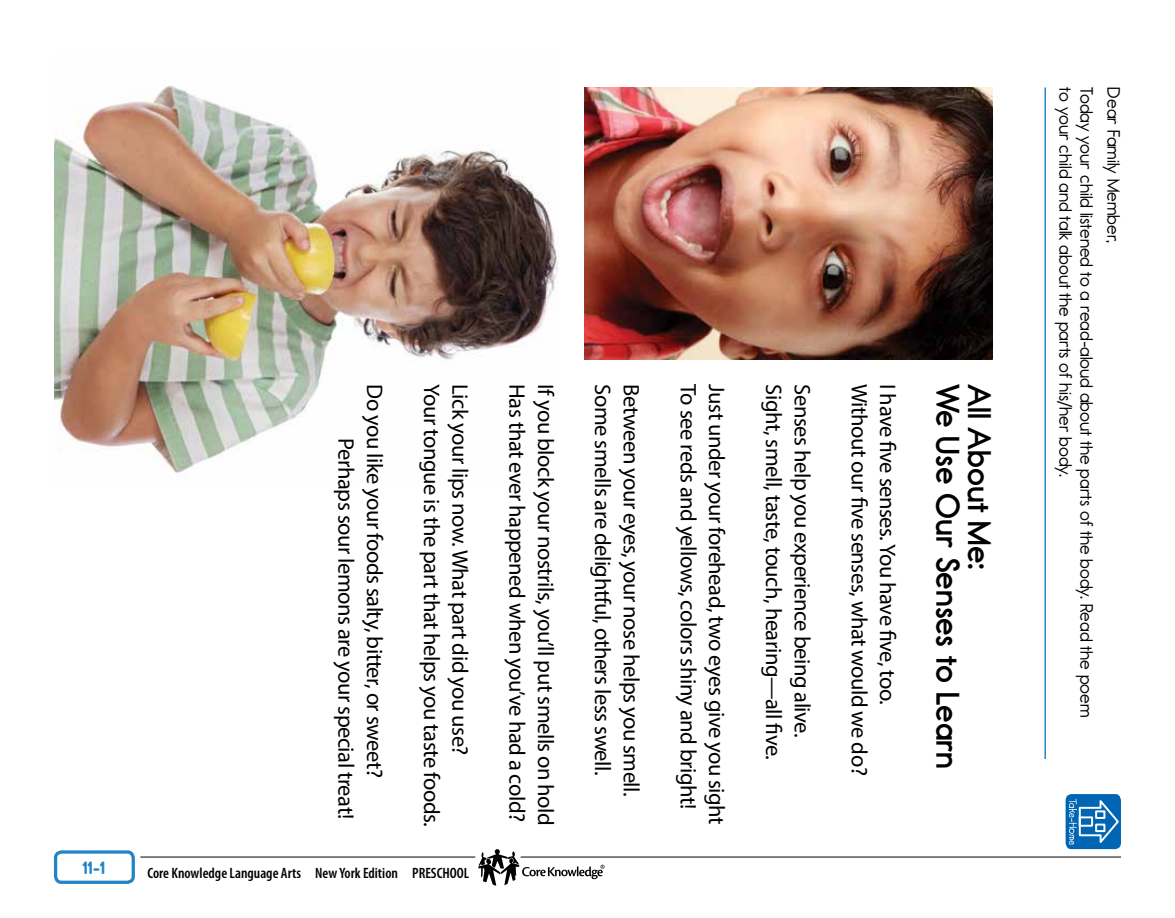
<style>
.page{position:relative;width:1175px;height:918px;background:#fff}
.page>*{position:absolute;margin:0;border:0;box-sizing:border-box;transform-origin:0 0}
.t1{font:700 33px "Report School Rg";color:#000}
.t2{font:22.5px "Myriad Pro";letter-spacing:-.02em;color:#000}
.t3{font:700 19.8px "Report";color:#2484c6}
.t4{font:18px "Report School Rg";color:#000}
.t5{font:600 condensed 15px "Myriad Pro";color:#000}
</style>
<div class="page">
<img style="left:54px;top:85px;width:504px;height:388px">
<hr style="left:1044px;top:87px;width:2px;height:672px;background:#2484c6">
<img style="left:585px;top:87px;width:407px;height:273px">
<div style="left:1065px;top:794px;width:55px;height:55px;background:#0066b3;border-radius:6px"></div>
<svg style="left:1068px;top:796px;width:52px;height:49px"></svg>
<hr style="left:140px;top:857px;width:335px;height:1px;background:#000">
<hr style="left:520px;top:857px;width:601px;height:1px;background:#000">
<svg style="left:478px;top:849px;width:126px;height:37px"></svg>
<div style="left:54px;top:850px;width:81px;height:34px;border:3px solid #2484c6;border-radius:6px"></div>
<p class="t3" style="left:83px;top:857px;width:24px">11-1</p>
<p class="t2" style="left:388px;top:384px;width:395px;rotate:90deg">Do you like your foods salty, bitter, or sweet?</p>
<p class="t2" style="left:445px;top:384px;width:444px;rotate:90deg">Your tongue is the part that helps you taste foods.</p>
<p class="t2" style="left:474px;top:384px;width:373px;rotate:90deg">Lick your lips now. What part did you use?</p>
<p class="t2" style="left:531px;top:384px;width:439px;rotate:90deg">Has that ever happened when you’ve had a cold?</p>
<p class="t2" style="left:559px;top:384px;width:443px;rotate:90deg">If you block your nostrils, you’ll put smells on hold</p>
<p class="t2" style="left:616px;top:384px;width:393px;rotate:90deg">Some smells are delightful, others less swell.</p>
<p class="t2" style="left:645px;top:384px;width:414px;rotate:90deg">Between your eyes, your nose helps you smell.</p>
<p class="t2" style="left:702px;top:384px;width:427px;rotate:90deg">To see reds and yellows, colors shiny and bright!</p>
<p class="t2" style="left:730px;top:384px;width:442px;rotate:90deg">Just under your forehead, two eyes give you sight</p>
<p class="t2" style="left:787px;top:384px;width:377px;rotate:90deg">Sight, smell, taste, touch, hearing—all five.</p>
<p class="t2" style="left:816px;top:384px;width:355px;rotate:90deg">Senses help you experience being alive.</p>
<p class="t2" style="left:873px;top:384px;width:393px;rotate:90deg">Without our five senses, what would we do?</p>
<p class="t2" style="left:901px;top:384px;width:322px;rotate:90deg">I have five senses. You have five, too.</p>
<p class="t1" style="left:967px;top:384px;width:386px;rotate:90deg">We Use Our Senses to Learn</p>
<p class="t1" style="left:999px;top:384px;width:187px;rotate:90deg">All About Me:</p>
<p class="t2" style="left:360px;top:438px;width:382px;rotate:90deg">Perhaps sour lemons are your special treat!</p>
<p class="t5" style="left:147px;top:864px;width:279px">Core Knowledge Language Arts New York Edition PRESCHOOL</p>
<p class="t4" style="left:1076px;top:87px;width:391px;rotate:90deg">to your child and talk about the parts of his/her body.</p>
<p class="t4" style="left:1097px;top:87px;width:631px;rotate:90deg">Today your child listened to a read-aloud about the parts of the body. Read the poem</p>
<p class="t4" style="left:1124px;top:87px;width:157px;rotate:90deg">Dear Family Member,</p>
</div>
